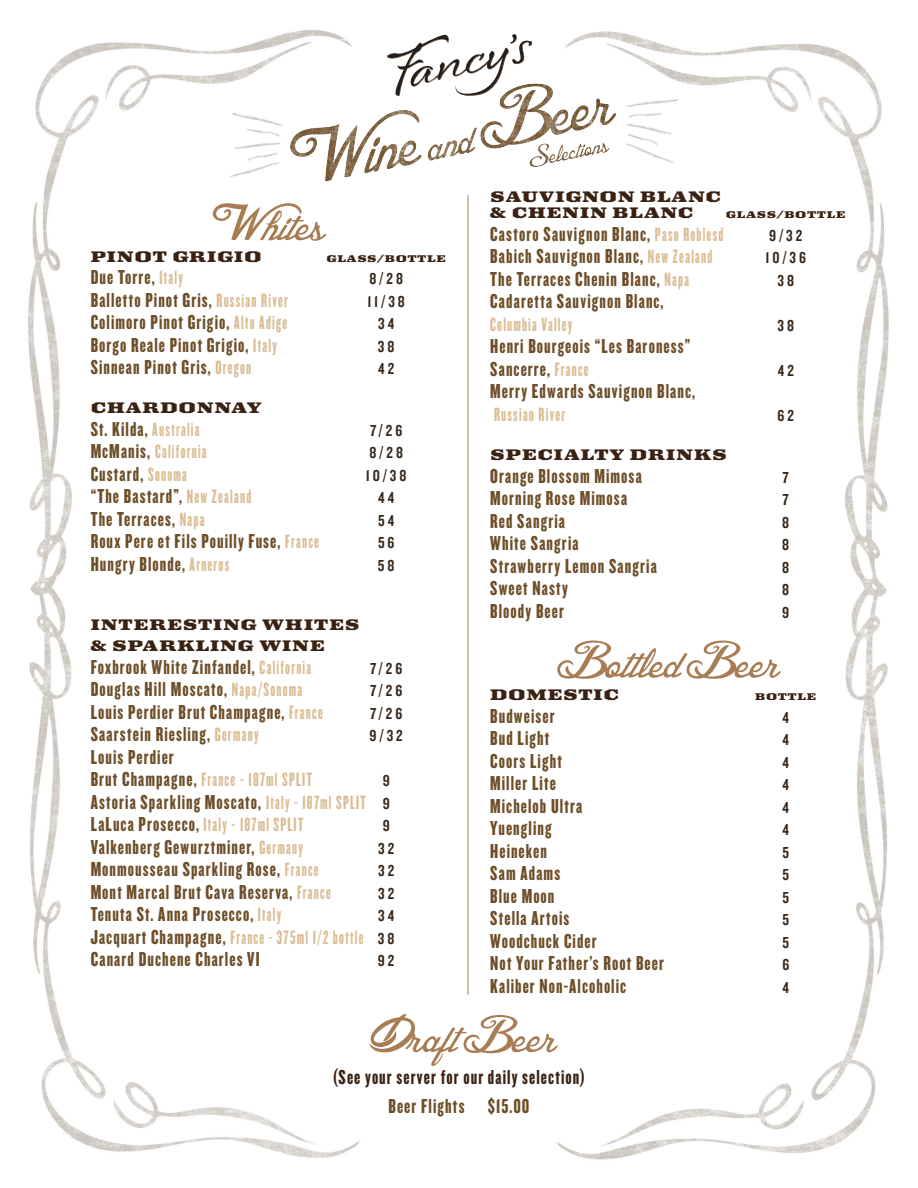
<style>
.page{position:relative;width:918px;height:1188px;background:#fff}
.page>*{position:absolute;margin:0;border:0;box-sizing:border-box;transform-origin:0 0}
.t1{font:21px/22.5px "Knockout HTF68 Full Featherwt";letter-spacing:.05em;color:#6e4e29}
.t2{font:21px "Knockout HTF68 Full Featherwt";letter-spacing:.05em;color:#3a2111}
.t3{font:20.1px "Knockout HTF67 Full Bantamwt";letter-spacing:.06em;color:#dbbb92}
.t4{font:16.5px "Knockout HTF49 Liteweight";letter-spacing:.185em;color:#352619}
.t5{font:16.5px/21px "Ironmonger Extnd";letter-spacing:.07em;color:#3a2111}
.t6{font:16.5px "Ironmonger Extnd";letter-spacing:.05em;color:#3a2111}
.t7{font:10.5px "Ironmonger Extnd";letter-spacing:.085em;color:#3a2111}
.s1{font-family:"Knockout HTF67 Full Bantamwt";font-size:20.1px;color:#dbbb92}
.s2{font-family:"Knockout HTF68 Full Featherwt";font-size:21px;color:#6e4e29}
.s3{font-family:"Knockout HTF49 Liteweight";font-size:16.5px;color:#352619}
</style>
<div class="page">
<img style="left:28px;top:30px;width:861px;height:1130px">
<svg style="left:213px;top:203px;width:113px;height:38px"></svg>
<svg style="left:557px;top:641px;width:224px;height:38px"></svg>
<img style="left:272px;top:73px;width:364px;height:120px">
<img style="left:201px;top:107px;width:88px;height:84px">
<img style="left:619px;top:95px;width:83px;height:79px">
<svg style="left:387px;top:34px;width:145px;height:65px"></svg>
<svg style="left:369px;top:1014px;width:189px;height:52px"></svg>
<hr style="left:468px;top:195px;width:1px;height:800px;background:#a87d53">
<p class="t5" style="left:91px;top:245px;width:172px">PINOT GRIGIO</p>
<p class="t7" style="left:326px;top:252px;width:121px">GLASS/BOTTLE</p>
<p class="t1" style="left:91px;top:266px;width:94px">Due Torre, <span class="s1">Italy</span></p>
<p class="t4" style="left:369px;top:270px;width:35px">8/28</p>
<p class="t1" style="left:91px;top:289px;width:199px">Balletto Pinot Gris, <span class="s1">Russian River</span></p>
<p class="t4" style="left:368px;top:293px;width:39px">11/38</p>
<p class="t1" style="left:91px;top:311px;width:198px">Colimoro Pinot Grigio, <span class="s1">Alto Adige</span></p>
<p class="t4" style="left:378px;top:315px;width:18px">34</p>
<p class="t1" style="left:91px;top:334px;width:188px">Borgo Reale Pinot Grigio, <span class="s1">Italy</span></p>
<p class="t4" style="left:378px;top:338px;width:18px">38</p>
<p class="t1" style="left:91px;top:356px;width:162px">Sinnean Pinot Gris, <span class="s1">Oregon</span></p>
<p class="t4" style="left:378px;top:360px;width:18px">42</p>
<p class="t5" style="left:91px;top:397px;width:172px">CHARDONNAY</p>
<p class="t1" style="left:91px;top:418px;width:110px">St. Kilda, <span class="s1">Australia</span></p>
<p class="t4" style="left:370px;top:422px;width:34px">7/26</p>
<p class="t3" style="left:91px;top:441px;width:117px"><span class="s2">McManis,</span> California</p>
<p class="t4" style="left:369px;top:444px;width:35px">8/28</p>
<p class="t1" style="left:91px;top:463px;width:98px">Custard, <span class="s1">Sonoma</span></p>
<p class="t4" style="left:366px;top:467px;width:42px">10/38</p>
<p class="t1" style="left:91px;top:485px;width:162px">“The Bastard”, <span class="s1">New Zealand</span></p>
<p class="t4" style="left:378px;top:489px;width:18px">44</p>
<p class="t1" style="left:91px;top:508px;width:115px">The Terraces, <span class="s1">Napa</span></p>
<p class="t4" style="left:378px;top:512px;width:18px">54</p>
<p class="t1" style="left:91px;top:530px;width:230px">Roux Pere et Fils Pouilly Fuse, <span class="s1">France</span></p>
<p class="t4" style="left:378px;top:534px;width:18px">56</p>
<p class="t1" style="left:91px;top:553px;width:140px">Hungry Blonde, <span class="s1">Arneros</span></p>
<p class="t4" style="left:378px;top:557px;width:18px">58</p>
<p class="t5" style="left:91px;top:614px;width:270px">INTERESTING WHITES &amp; SPARKLING WINE</p>
<p class="t1" style="left:91px;top:656px;width:222px">Foxbrook White Zinfandel, <span class="s1">California</span></p>
<p class="t4" style="left:370px;top:660px;width:34px">7/26</p>
<p class="t1" style="left:91px;top:678px;width:213px">Douglas Hill Moscato, <span class="s1">Napa/Sonoma</span></p>
<p class="t4" style="left:370px;top:682px;width:34px">7/26</p>
<p class="t1" style="left:91px;top:701px;width:234px">Louis Perdier Brut Champagne, <span class="s1">France</span></p>
<p class="t4" style="left:370px;top:705px;width:34px">7/26</p>
<p class="t1" style="left:91px;top:723px;width:169px">Saarstein Riesling, <span class="s1">Germany</span></p>
<p class="t4" style="left:370px;top:727px;width:35px">9/32</p>
<p class="t1" style="left:91px;top:746px;width:85px">Louis Perdier</p>
<p class="t3" style="left:91px;top:769px;width:223px"><span class="s2">Brut Champagne,</span> France - 187ml SPLIT</p>
<p class="t4" style="left:383px;top:772px;width:9px">9</p>
<p class="t1" style="left:91px;top:791px;width:301px">Astoria Sparkling Moscato, <span class="s1">Italy - 187ml SPLIT</span> <span class="s3">9</span></p>
<p class="t3" style="left:91px;top:814px;width:214px"><span class="s2">LaLuca Prosecco,</span> Italy - 187ml SPLIT</p>
<p class="t4" style="left:383px;top:817px;width:9px">9</p>
<p class="t1" style="left:91px;top:836px;width:214px">Valkenberg Gewurztminer, <span class="s1">Germany</span></p>
<p class="t4" style="left:378px;top:840px;width:18px">32</p>
<p class="t1" style="left:91px;top:858px;width:230px">Monmousseau Sparkling Rose, <span class="s1">France</span></p>
<p class="t4" style="left:378px;top:862px;width:18px">32</p>
<p class="t1" style="left:91px;top:881px;width:242px">Mont Marcal Brut Cava Reserva, <span class="s1">France</span></p>
<p class="t4" style="left:378px;top:885px;width:18px">32</p>
<p class="t1" style="left:91px;top:903px;width:192px">Tenuta St. Anna Prosecco, <span class="s1">Italy</span></p>
<p class="t4" style="left:378px;top:907px;width:18px">34</p>
<p class="t3" style="left:91px;top:927px;width:305px"><span class="s2">Jacquart Champagne,</span> France - 375ml 1/2 bottle <span class="s3">38</span></p>
<p class="t1" style="left:91px;top:948px;width:171px">Canard Duchene Charles VI</p>
<p class="t4" style="left:378px;top:952px;width:18px">92</p>
<p class="t5" style="left:490px;top:188px;width:232px;line-height:16.5px">SAUVIGNON BLANC &amp; CHENIN BLANC</p>
<p class="t7" style="left:726px;top:209px;width:121px">GLASS/BOTTLE</p>
<p class="t1" style="left:490px;top:223px;width:235px">Castoro Sauvignon Blanc, <span class="s1">Paso Roblesd</span></p>
<p class="t4" style="left:769px;top:227px;width:35px">9/32</p>
<p class="t1" style="left:490px;top:245px;width:224px">Babich Sauvignon Blanc, <span class="s1">New Zealand</span></p>
<p class="t4" style="left:766px;top:249px;width:42px">10/36</p>
<p class="t1" style="left:490px;top:268px;width:200px">The Terraces Chenin Blanc, <span class="s1">Napa</span></p>
<p class="t4" style="left:778px;top:272px;width:18px">38</p>
<p class="t1" style="left:490px;top:290px;width:175px">Cadaretta Sauvignon Blanc,</p>
<p class="t3" style="left:490px;top:314px;width:84px">Columbia Valley</p>
<p class="t4" style="left:778px;top:317px;width:18px">38</p>
<p class="t1" style="left:490px;top:335px;width:201px">Henri Bourgeois “Les Baroness”<br>Sancerre, <span class="s1">France</span></p>
<p class="t4" style="left:778px;top:362px;width:18px">42</p>
<p class="t1" style="left:490px;top:380px;width:206px">Merry Edwards Sauvignon Blanc,</p>
<p class="t3" style="left:494px;top:404px;width:73px">Russian River</p>
<p class="t4" style="left:778px;top:407px;width:18px">62</p>
<p class="t5" style="left:490px;top:444px;width:238px">SPECIALTY DRINKS</p>
<p class="t1" style="left:490px;top:465px;width:153px">Orange Blossom Mimosa</p>
<p class="t4" style="left:783px;top:469px;width:8px">7</p>
<p class="t1" style="left:490px;top:487px;width:138px">Morning Rose Mimosa</p>
<p class="t4" style="left:783px;top:491px;width:8px">7</p>
<p class="t1" style="left:490px;top:510px;width:76px">Red Sangria</p>
<p class="t4" style="left:782px;top:514px;width:8px">8</p>
<p class="t1" style="left:490px;top:532px;width:90px">White Sangria</p>
<p class="t4" style="left:782px;top:536px;width:8px">8</p>
<p class="t1" style="left:490px;top:555px;width:168px">Strawberry Lemon Sangria</p>
<p class="t4" style="left:782px;top:559px;width:8px">8</p>
<p class="t1" style="left:490px;top:577px;width:79px">Sweet Nasty</p>
<p class="t4" style="left:782px;top:581px;width:8px">8</p>
<p class="t1" style="left:490px;top:600px;width:75px">Bloody Beer</p>
<p class="t4" style="left:782px;top:604px;width:9px">9</p>
<p class="t6" style="left:490px;top:686px;width:130px">DOMESTIC</p>
<p class="t7" style="left:755px;top:691px;width:63px">BOTTLE</p>
<p class="t1" style="left:490px;top:705px;width:66px">Budweiser</p>
<p class="t4" style="left:783px;top:709px;width:8px">4</p>
<p class="t1" style="left:490px;top:727px;width:61px">Bud Light</p>
<p class="t4" style="left:783px;top:731px;width:8px">4</p>
<p class="t1" style="left:490px;top:750px;width:73px">Coors Light</p>
<p class="t4" style="left:783px;top:754px;width:8px">4</p>
<p class="t1" style="left:490px;top:772px;width:67px">Miller Lite</p>
<p class="t4" style="left:783px;top:776px;width:8px">4</p>
<p class="t1" style="left:490px;top:795px;width:93px">Michelob Ultra</p>
<p class="t4" style="left:783px;top:799px;width:8px">4</p>
<p class="t1" style="left:490px;top:817px;width:63px">Yuengling</p>
<p class="t4" style="left:783px;top:821px;width:8px">4</p>
<p class="t1" style="left:490px;top:840px;width:58px">Heineken</p>
<p class="t4" style="left:783px;top:844px;width:8px">5</p>
<p class="t1" style="left:490px;top:862px;width:71px">Sam Adams</p>
<p class="t4" style="left:783px;top:866px;width:8px">5</p>
<p class="t1" style="left:490px;top:885px;width:66px">Blue Moon</p>
<p class="t4" style="left:783px;top:889px;width:8px">5</p>
<p class="t1" style="left:490px;top:907px;width:81px">Stella Artois</p>
<p class="t4" style="left:783px;top:911px;width:8px">5</p>
<p class="t1" style="left:490px;top:930px;width:108px">Woodchuck Cider</p>
<p class="t4" style="left:783px;top:934px;width:8px">5</p>
<p class="t1" style="left:490px;top:952px;width:175px">Not Your Father’s Root Beer</p>
<p class="t4" style="left:782px;top:956px;width:8px">6</p>
<p class="t1" style="left:490px;top:975px;width:137px">Kaliber Non-Alcoholic</p>
<p class="t4" style="left:783px;top:979px;width:8px">4</p>
<p class="t2" style="left:333px;top:1067px;width:254px">(See your server for our daily selection)</p>
<p class="t1" style="left:389px;top:1095px;width:142px">Beer Flights $15.00</p>
</div>
